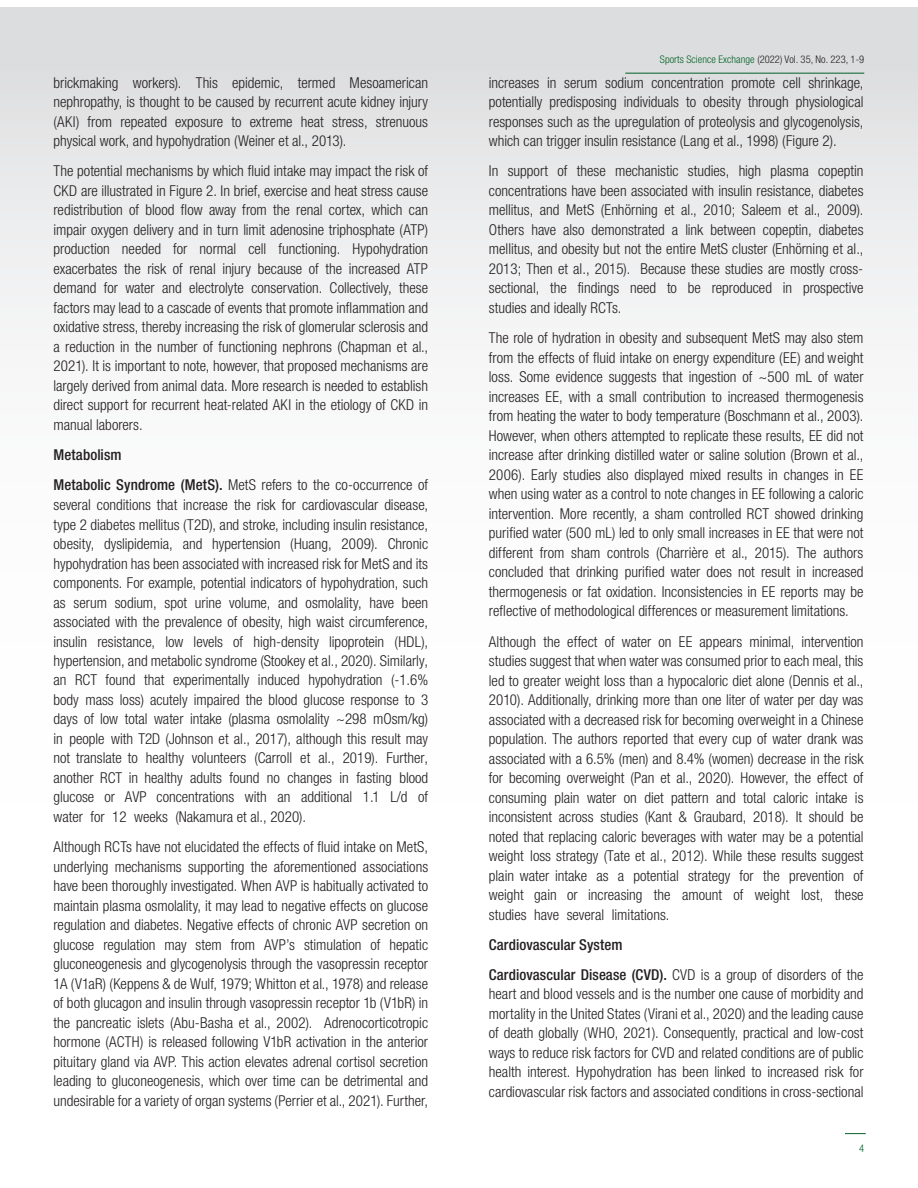
<style>
.page{position:relative;width:918px;height:1188px;background:#fff}
.page>*{position:absolute;margin:0;border:0;box-sizing:border-box;transform-origin:0 0}
.REFERENCES{font:300 condensed 15px/19.5px "Helvetica Neue LT Std";color:#231f20;text-align:justify}
.REFERENCES-2{font:500 condensed 15px/30.2px "Helvetica Neue LT Std";letter-spacing:.005em;color:#231f20}
.t1{font:300 condensed 10.5px "Helvetica Neue LT Std";letter-spacing:.005em;color:#231f20}
.t2{font:300 condensed 10.5px "Helvetica Neue LT Std";color:#016226}
.s1{font-weight:300}
.s2{font-family:"Helvetica Neue LT 47 Lt Cn";font-weight:400;font-stretch:normal}
.s3{color:#016226}
</style>
<div class="page">
<div style="left:0;top:8px;width:918px;height:1180px;background:linear-gradient(to bottom,#e7e8e9,#fff)"></div>
<hr style="left:625px;top:73px;width:239px;height:1px;background:#016226">
<svg style="left:845px;top:1133px;width:21px;height:1px"></svg>
<p class="REFERENCES" style="left:54px;top:73px;width:376px">brickmaking workers). This epidemic, termed Mesoamerican nephropathy, is thought to be caused by recurrent acute kidney injury (AKI) from repeated exposure to extreme heat stress, strenuous physical work, and hypohydration (Weiner et al., 2013).</p>
<p class="REFERENCES" style="left:54px;top:161px;width:376px">The potential mechanisms by which fluid intake may impact the risk of CKD are illustrated in Figure 2. In brief, exercise and heat stress cause redistribution of blood flow away from the renal cortex, which can impair oxygen delivery and in turn limit adenosine triphosphate (ATP) production needed for normal cell functioning. Hypohydration exacerbates the risk of renal injury because of the increased ATP demand for water and electrolyte conservation. Collectively, these factors may lead to a cascade of events that promote inflammation and oxidative stress, thereby increasing the risk of glomerular sclerosis and a reduction in the number of functioning nephrons (Chapman et al., 2021). It is important to note, however, that proposed mechanisms are largely derived from animal data. More research is needed to establish direct support for recurrent heat-related AKI in the etiology of CKD in manual laborers.</p>
<p class="REFERENCES-2" style="left:54px;top:440px;width:376px">Metabolism<br>Metabolic Syndrome (MetS). <span class="s1">MetS refers to the co-occurrence of</span></p>
<p class="REFERENCES" style="left:54px;top:495px;width:376px">several conditions that increase the risk for cardiovascular disease, type 2 diabetes mellitus (T2D), and stroke, including insulin resistance, obesity, dyslipidemia, and hypertension (Huang, 2009). Chronic hypohydration has been associated with increased risk for MetS and its components. For example, potential indicators of hypohydration, such as serum sodium, spot urine volume, and osmolality, have been associated with the prevalence of obesity, high waist circumference, insulin resistance, low levels of high-density lipoprotein (HDL), hypertension, and metabolic syndrome (Stookey et al., 2020). Similarly, <span class="s2">an</span> RCT found that experimentally induced hypohydration (-1.6% body mass loss) acutely impaired the blood glucose response to 3 days of low total water intake (plasma osmolality ~298 mOsm/kg) in people with T2D (Johnson et al., 2017), although this result may not translate to healthy volunteers (Carroll et al., 2019). Further, another RCT in healthy adults found no changes in fasting blood glucose or AVP concentrations with an additional 1.1 L/d of water for 12 weeks (Nakamura et al., 2020).</p>
<p class="REFERENCES" style="left:54px;top:837px;width:376px">Although RCTs have not elucidated the effects of fluid intake on MetS, underlying mechanisms supporting the aforementioned associations have been thoroughly investigated. When AVP is habitually activated to maintain plasma osmolality, it may lead to negative effects on glucose regulation and diabetes. Negative effects of chronic AVP secretion on glucose regulation may stem from AVP’s stimulation of hepatic gluconeogenesis and glycogenolysis through the vasopressin receptor 1A (V1aR) (Keppens &amp; de Wulf, 1979; Whitton et al., 1978) and release of both glucagon and insulin through vasopressin receptor 1b (V1bR) in the pancreatic islets (Abu-Basha et al., 2002). Adrenocorticotropic hormone (ACTH) is released following V1bR activation in the anterior pituitary gland via AVP. This action elevates adrenal cortisol secretion leading to gluconeogenesis, which over time can be detrimental and undesirable for a variety of organ systems (Perrier et al., 2021). Further,</p>
<p class="t1" style="left:660px;top:53px;width:206px"><span class="s3">Sports Science Exchange</span> (2022) Vol. 35, No. 223, 1-9</p>
<p class="REFERENCES" style="left:489px;top:73px;width:376px">increases in serum sodium concentration promote cell shrinkage, potentially predisposing individuals to obesity through physiological responses such as the upregulation of proteolysis and glycogenolysis, which can trigger insulin resistance (Lang et al., 1998) (Figure 2).</p>
<p class="REFERENCES" style="left:489px;top:161px;width:376px">In support of these mechanistic studies, high plasma copeptin concentrations have been associated with insulin resistance, diabetes mellitus, and MetS (Enhörning et al., 2010; Saleem et al., 2009).<br>Others have also demonstrated a link between copeptin, diabetes mellitus, and obesity but not the entire MetS cluster (Enhörning et al., 2013; Then et al., 2015). <span class="s2">B</span>ecause these studies are mostly cross&shy;sectional, the findings need to be reproduced in prospective studies and ideally RCTs.</p>
<p class="REFERENCES" style="left:489px;top:328px;width:376px">The role of hydration in obesity and subsequent MetS may also stem from the effects of fluid intake on energy expenditure (EE) and weight loss. Some evidence suggests that ingestion of ~500 mL of water increases EE, with a small contribution to increased thermogenesis from heating the water to body temperature (Boschmann et al., 2003).<br>However, when others attempted to replicate these results, EE did not increase after drinking distilled water or saline solution (Brown et al., 2006). Early studies also displayed mixed results in changes in EE when using water as a control to note changes in EE following a caloric intervention. More recently, a sham controlled RCT showed drinking purified water (500 mL) led to only small increases in EE that were not different from sham controls (Charrière et al., 2015). The authors concluded that drinking purified water does not result in increased thermogenesis or fat oxidation. Inconsistencies in EE reports may be reflective of methodological differences or measurement limitations.</p>
<p class="REFERENCES" style="left:489px;top:631px;width:376px">Although the effect of water on EE appears minimal, intervention studies suggest that when water was consumed prior to each meal, this led to greater weight loss than a hypocaloric diet alone (Dennis et al., 2010). Additionally, drinking more than one liter of water per day was associated with a decreased risk for becoming overweight in a Chinese population. The authors reported that every cup of water drank was associated with a 6.5% (men) and 8.4% (women) decrease in the risk for becoming overweight (Pan et al., 2020). However, the effect of consuming plain water on diet pattern and total caloric intake is inconsistent across <span class="s2">studies</span> (Kant &amp; Graubard, 2018). It should be noted that replacing caloric beverages with water may be a potential weight loss strategy (Tate et al., 2012). While these results suggest plain water intake as a potential strategy for the prevention of weight gain or increasing the amount of weight lost, these studies have several limitations.</p>
<p class="REFERENCES-2" style="left:489px;top:929px;width:376px">Cardiovascular System<br>Cardiovascular Disease (CVD). <span class="s1">CVD is a group of disorders of the</span></p>
<p class="REFERENCES" style="left:489px;top:984px;width:376px">heart and blood vessels and is the number one cause of morbidity and mortality in the United States (Virani et al., 2020) and the leading cause of death globally (WHO, 2021). Consequently, practical and low-cost ways to reduce risk factors for CVD and related conditions are of public health interest. Hypohydration has been linked to increased risk for cardiovascular risk factors and associated conditions in cross-sectional</p>
<p class="t2" style="left:859px;top:1142px;width:7px">4</p>
</div>
